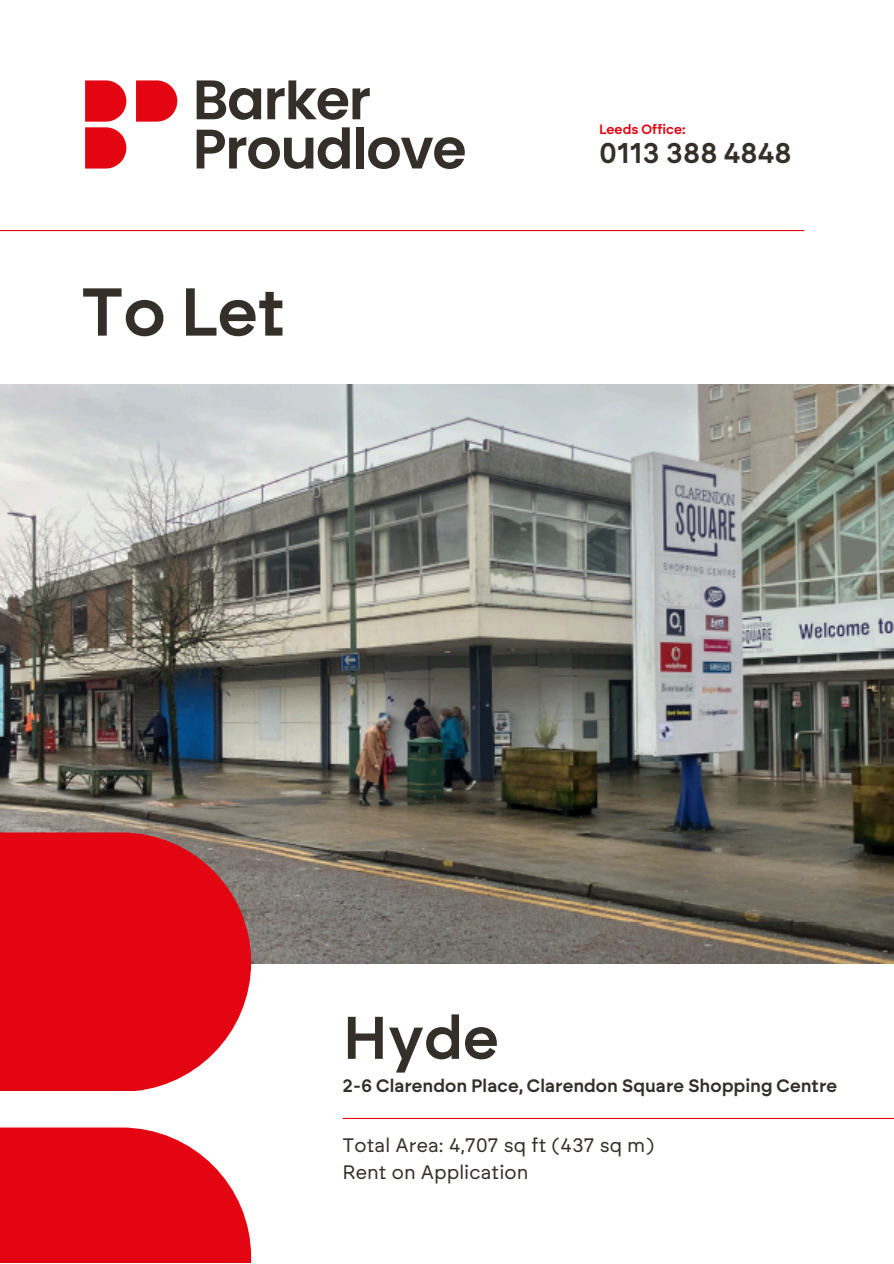
<style>
.page{position:relative;width:894px;height:1264px;background:#fff}
.page>*{position:absolute;margin:0;border:0;box-sizing:border-box;transform-origin:0 0}
.t1{font:600 67.5px "Brockmann";color:#352f29}
.t2{font:600 60px "Brockmann";color:#352f29}
.t3{font:600 28.5px "Brockmann";color:#352f29}
.t4{font:19.5px "Brockmann";color:#352f29}
.t5{font:600 18px "Brockmann";color:#352f29}
.t6{font:600 13.5px "Brockmann";color:#e30512}
</style>
<div class="page">
<img style="left:0;top:385px;width:893px;height:578px">
<svg style="left:0;top:832px;width:251px;height:259px;background:#df1924"></svg>
<svg style="left:0;top:1127px;width:251px;height:136px;background:#e6202b"></svg>
<hr style="left:342px;top:1117px;width:551px;height:1px;background:#e30512">
<svg style="left:85px;top:80px;width:41px;height:88px;background:#e72d38"></svg>
<svg style="left:136px;top:80px;width:41px;height:42px;background:#e6222e"></svg>
<svg style="left:196px;top:80px;width:65px;height:40px"></svg>
<svg style="left:267px;top:80px;width:102px;height:40px"></svg>
<svg style="left:196px;top:127px;width:153px;height:42px"></svg>
<div style="left:356px;top:127px;width:7px;height:41px;background:#352f29"></div>
<svg style="left:368px;top:137px;width:96px;height:32px"></svg>
<hr style="left:0;top:230px;width:804px;height:1px;background:#e30512">
<h1 class="t1" style="left:81px;top:271px;width:205px">To Let</h1>
<p class="t6" style="left:599px;top:121px;width:88px">Leeds Office:</p>
<p class="t3" style="left:599px;top:136px;width:194px">0113 388 4848</p>
<p class="t2" style="left:342px;top:1001px;width:157px">Hyde</p>
<p class="t5" style="left:342px;top:1074px;width:496px">2-6 Clarendon Place, Clarendon Square Shopping Centre</p>
<h2 class="t4" style="left:342px;top:1133px;width:313px">Total Area: 4,707 sq ft (437 sq m)</h2>
<h4 class="t4" style="left:342px;top:1160px;width:187px">Rent on Application</h4>
</div>
